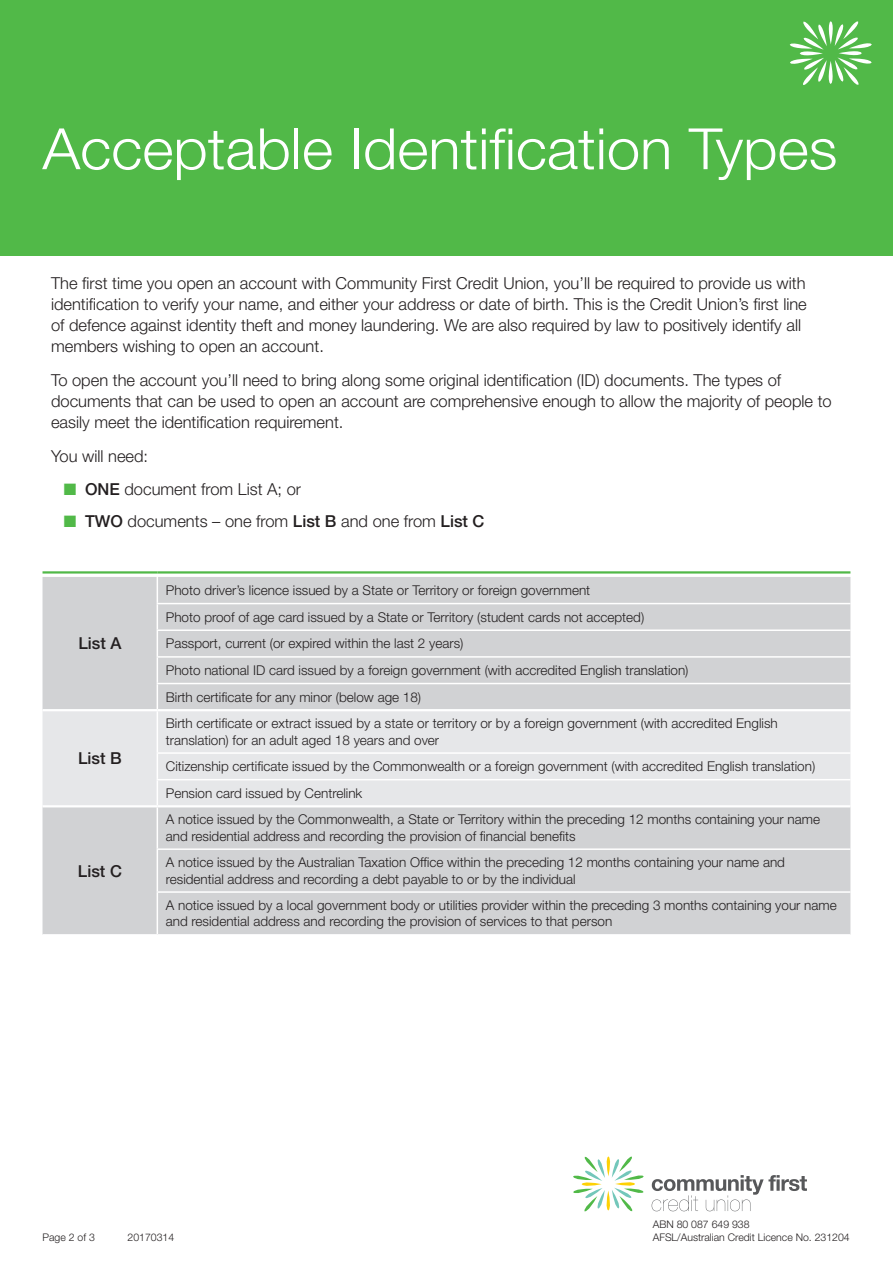
<style>
.page{position:relative;width:893px;height:1263px;background:#fff}
.page>*{position:absolute;margin:0;border:0;box-sizing:border-box;transform-origin:0 0}
.t1{font:300 57px "Helvetica Neue LT Pro";color:#fff;scale:1.05 1}
.t2{font:300 16.5px/21px "Helvetica Neue LT Pro";color:#231f20}
.t3{font:500 16.5px "Helvetica Neue LT Pro";color:#231f20}
.t4{font:300 13.5px/26.7px "Helvetica Neue LT Pro";color:#231f20}
.t5{font:300 10.5px/12.6px "Helvetica Neue LT Pro";color:#231f20}
.s1{color:#51b948}
.s2{font-weight:500}
</style>
<div class="page">
<div style="left:0;top:0;width:893px;height:255px;background:#51b948"></div>
<svg style="left:790px;top:21px;width:82px;height:64px"></svg>
<div style="left:43px;top:807px;width:807px;height:127px;background:#d1d2d4"></div>
<div style="left:43px;top:711px;width:807px;height:94px;background:#e6e7e9"></div>
<svg style="left:43px;top:573px;width:807px;height:136px"></svg>
<hr style="left:157px;top:711px;width:1px;height:41px;background:#fff">
<hr style="left:157px;top:752px;width:693px;height:2px;background:#fff">
<hr style="left:157px;top:779px;width:693px;height:1px;background:#fff">
<svg style="left:157px;top:754px;width:1px;height:51px"></svg>
<hr style="left:157px;top:807px;width:1px;height:41px;background:#fff">
<hr style="left:157px;top:848px;width:693px;height:2px;background:#fff">
<hr style="left:157px;top:850px;width:1px;height:41px;background:#fff">
<hr style="left:157px;top:891px;width:693px;height:2px;background:#fff">
<hr style="left:157px;top:893px;width:1px;height:41px;background:#fff">
<hr style="left:43px;top:571px;width:114px;height:2px;background:#51b948">
<hr style="left:157px;top:571px;width:693px;height:2px;background:#51b948">
<svg style="left:573px;top:1156px;width:71px;height:56px"></svg>
<svg style="left:652px;top:1175px;width:155px;height:36px"></svg>
<h1 class="t1" style="left:43px;top:114px;width:759px">Acceptable Identification Types</h1>
<p class="t2" style="left:51px;top:273px;width:757px">The first time you open an account with Community First Credit Union, you’ll be required to provide us with identification to verify your name, and either your address or date of birth. This is the Credit Union’s first line of defence against identity theft and money laundering. We are also required by law to positively identify all members wishing to open an account.</p>
<p class="t2" style="left:51px;top:369px;width:782px">To open the account you’ll need to bring along some original identification (ID) documents. The types of documents that can be used to open an account are comprehensive enough to allow the majority of people to easily meet the identification requirement.</p>
<p class="t2" style="left:51px;top:445px;width:99px">You will need:</p>
<p class="t2" style="left:64px;top:478px;width:239px"><span class="s1">■</span> <span class="s2">ONE</span> document from List A; or</p>
<p class="t2" style="left:64px;top:510px;width:422px"><span class="s1">■</span> <span class="s2">TWO</span> documents – one from <span class="s2">List B</span> and one from <span class="s2">List C</span></p>
<p class="t3" style="left:78px;top:634px;width:45px">List A</p>
<p class="t3" style="left:78px;top:748px;width:45px">List B</p>
<p class="t3" style="left:78px;top:861px;width:46px">List C</p>
<p class="t4" style="left:166px;top:577px;width:524px">Photo driver’s licence issued by a State or Territory or foreign government<br>Photo proof of age card issued by a State or Territory (student cards not accepted)<br>Passport, current (or expired within the last 2 years)<br>Photo national ID card issued by a foreign government (with accredited English translation)<br>Birth certificate for any minor (below age 18)</p>
<p class="t4" style="left:166px;top:715px;width:613px;line-height:16.2px">Birth certificate or extract issued by a state or territory or by a foreign government (with accredited English translation) for an adult aged 18 years and over</p>
<p class="t4" style="left:166px;top:753px;width:651px">Citizenship certificate issued by the Commonwealth or a foreign government (with accredited English translation)<br>Pension card issued by Centrelink</p>
<p class="t4" style="left:166px;top:811px;width:656px;line-height:16.2px">A notice issued by the Commonwealth, a State or Territory within the preceding 12 months containing your name and residential address and recording the provision of financial benefits</p>
<p class="t4" style="left:166px;top:854px;width:621px;line-height:16.2px">A notice issued by the Australian Taxation Office within the preceding 12 months containing your name and residential address and recording a debt payable to or by the individual</p>
<p class="t4" style="left:166px;top:897px;width:672px;line-height:16.2px">A notice issued by a local government body or utilities provider within the preceding 3 months containing your name and residential address and recording the provision of services to that person</p>
<p class="t5" style="left:43px;top:1230px;width:54px">Page 2 of 3</p>
<p class="t5" style="left:128px;top:1230px;width:48px">20170314</p>
<p class="t5" style="left:653px;top:1218px;width:199px">ABN 80 087 649 938<br>AFSL/Australian Credit Licence No. 231204</p>
</div>
